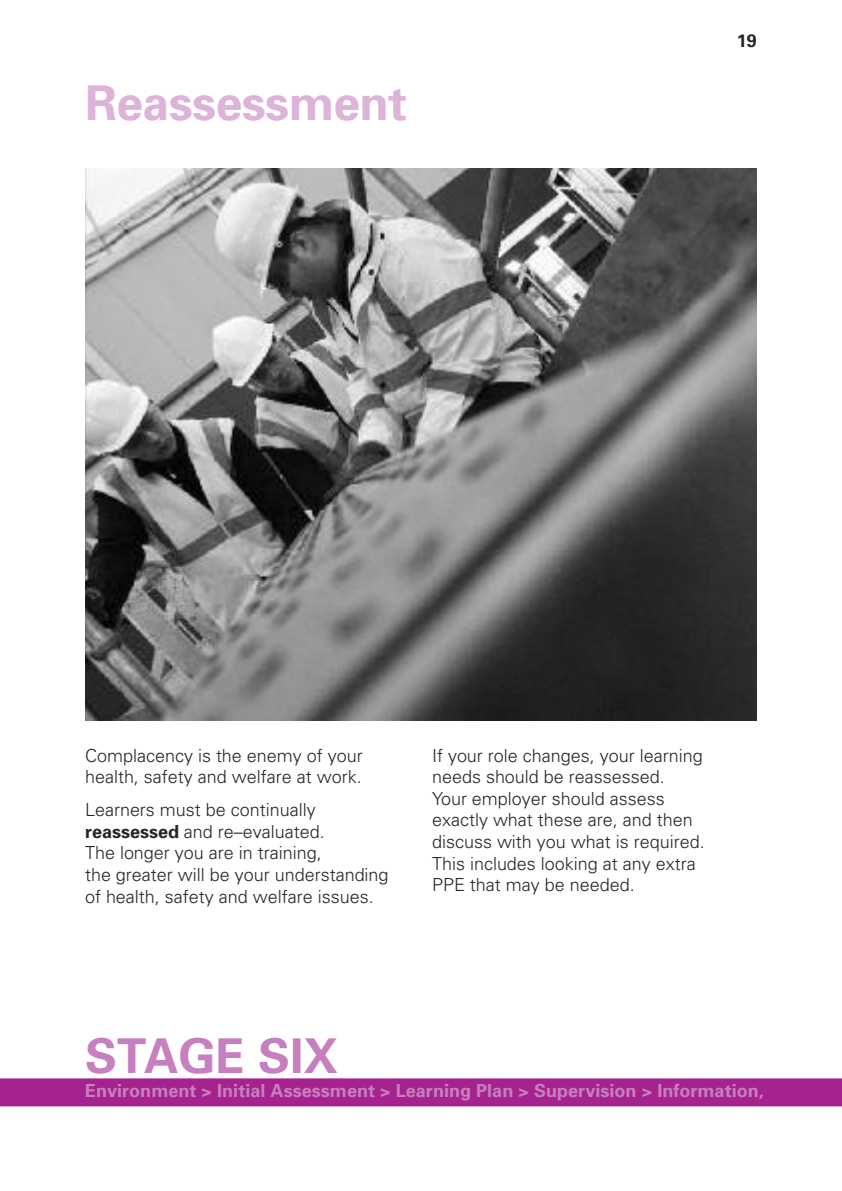
<style>
.page{position:relative;width:842px;height:1191px;background:#fff}
.page>*{position:absolute;margin:0;border:0;box-sizing:border-box;transform-origin:0 0}
.t1{font:700 48px "Univers";letter-spacing:-.01em;color:#ddb3d9}
.t2{font:700 48px "Univers";color:#c780bf}
.t3{font:300 18px/21.6px "Univers";color:#272627}
.t4{font:700 18px "Univers";color:#c780bf}
.t5{font:700 18px "Univers";color:#272627}
.s1{font-weight:700}
</style>
<div class="page">
<hr style="left:0;top:0;width:1px;height:1191px;background:#8e0080">
<svg style="left:0;top:1032px;width:842px;height:120px"></svg>
<img style="left:85px;top:168px;width:671px;height:552px">
<h1 class="t1" style="left:85px;top:85px;width:323px">Reassessment</h1>
<p class="t5" style="left:737px;top:34px;width:21px">19</p>
<p class="t3" style="left:85px;top:746px;width:279px">Complacency is the enemy of your health, safety and welfare at work.</p>
<p class="t3" style="left:85px;top:800px;width:305px">Learners must be continually <span class="s1">reassessed</span> and re–evaluated.<br>The longer you are in training,<br>the greater will be your understanding of health, safety and welfare issues.</p>
<p class="t3" style="left:432px;top:746px;width:274px">If your role changes, your learning needs should be reassessed.<br>Your employer should assess exactly what these are, and then discuss with you what is required.<br>This includes looking at any extra<br>PPE that may be needed.</p>
<h1 class="t2" style="left:85px;top:1038px;width:255px">STAGE SIX</h1>
<p class="t4" style="left:85px;top:1083px;width:680px">Environment &gt; Initial Assessment &gt; Learning Plan &gt; Supervision &gt; Information,</p>
</div>
